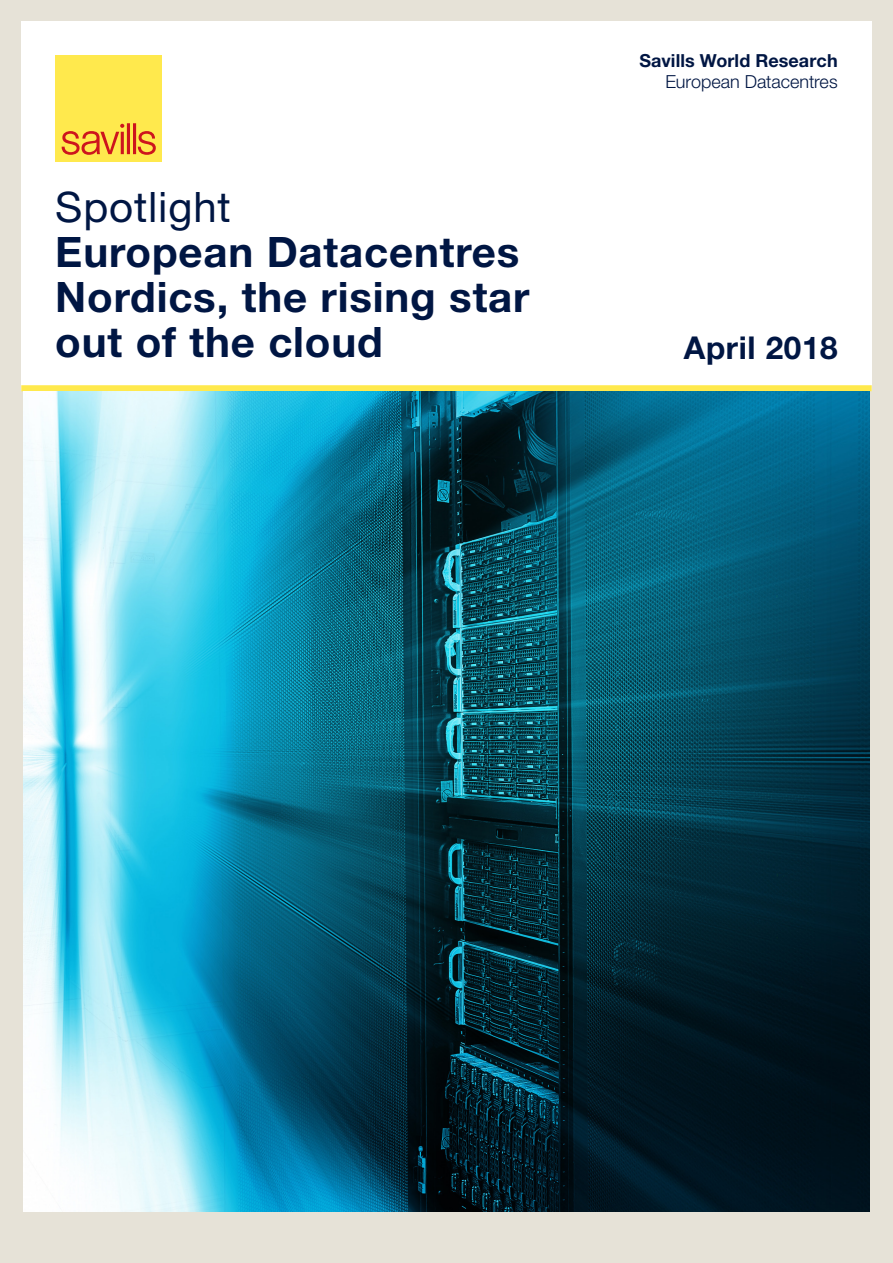
<style>
.page{position:relative;width:893px;height:1263px;background:#e6e2d7}
.page>*{position:absolute;margin:0;border:0;box-sizing:border-box;transform-origin:0 0}
.t1{font:700 42px/45px "Helvetica Neue LT Std";letter-spacing:.02em;color:#001643}
.t2{font:700 31.5px "Helvetica Neue LT Std";letter-spacing:.02em;color:#001643}
.t3{font:700 18px "Helvetica Neue LT Std";letter-spacing:.005em;color:#001643}
.t4{font:300 18px "Helvetica Neue LT Std";color:#001643}
.s1{font-weight:400}
</style>
<div class="page">
<div style="left:21px;top:21px;width:851px;height:370px;background:#fff"></div>
<div style="left:55px;top:55px;width:107px;height:107px;background:#ffe94d"></div>
<svg style="left:62px;top:123px;width:94px;height:32px"></svg>
<div style="left:21px;top:385px;width:851px;height:6px;background:#ffe94d"></div>
<img style="left:23px;top:391px;width:847px;height:821px">
<p class="t3" style="left:639px;top:49px;width:200px">Savills World Research</p>
<p class="t4" style="left:666px;top:70px;width:174px">European Datacentres</p>
<p class="t1" style="left:55px;top:184px;width:466px"><span class="s1">Spotlight<br></span>European Datacentres</p>
<p class="t1" style="left:55px;top:274px;width:476px">Nordics, the rising star</p>
<p class="t1" style="left:55px;top:319px;width:329px">out of the cloud</p>
<p class="t2" style="left:684px;top:329px;width:155px">April 2018</p>
</div>
